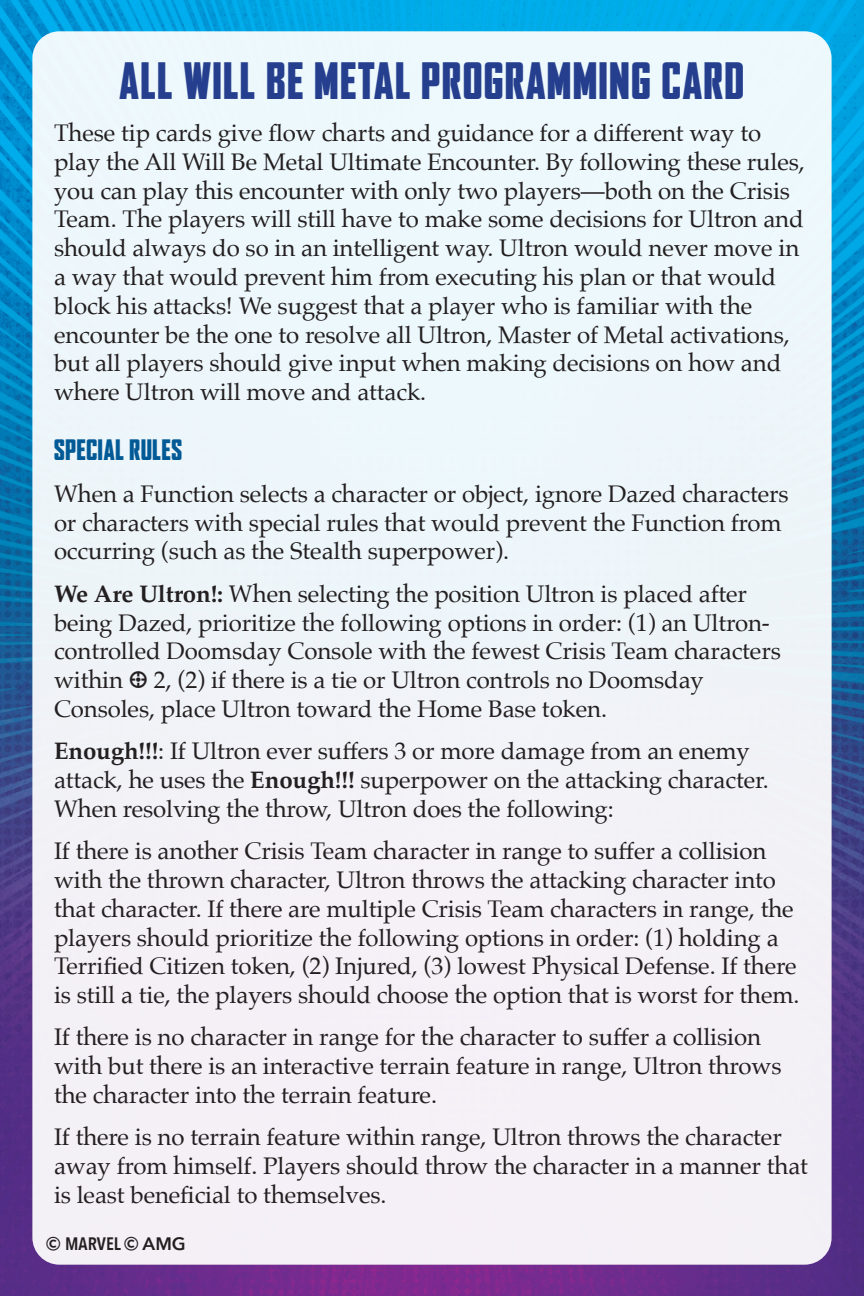
<style>
.page{position:relative;width:864px;height:1296px;background:#fff}
.page>*{position:absolute;margin:0;border:0;box-sizing:border-box;transform-origin:0 0}
.Heading_1{font:900 condensed 48px "Agency FB";letter-spacing:.04em;color:#253f8e}
.Heading_2{font:900 condensed 27px "Agency FB";letter-spacing:.03em;color:#015a96}
.t1{font:24px/28.8px "Palatino";letter-spacing:-.005em;color:#231f20}
.t2{font:600 18px "Avenir Next Condensed";color:#231f20}
.s1{font-weight:700}
.s2{font-family:"Infinity Crisis"}
.s3{font-family:"Avenir Next"}
</style>
<div class="page">
<img style="left:0;top:0;width:864px;height:1296px">
<div style="left:32px;top:31px;width:800px;height:1234px;background:#eef4f8;border-radius:27px"></div>
<p class="Heading_1" style="left:120px;top:54px;width:626px">ALL WILL BE METAL PROGRAMMING CARD</p>
<p class="t1" style="left:54px;top:118px;width:752px">These tip cards give flow charts and guidance for a different way to play the All Will Be Metal Ultimate Encounter. By following these rules, you can play this encounter with only two players—both on the Crisis Team. The players will still have to make some decisions for Ultron and should always do so in an intelligent way. Ultron would never move in a way that would prevent him from executing his plan or that would block his attacks! We suggest that a player who is familiar with the encounter be the one to resolve all Ultron, Master of Metal activations, but all players should give input when making decisions on how and where Ultron will move and attack.</p>
<p class="Heading_2" style="left:54px;top:434px;width:129px">SPECIAL RULES</p>
<p class="t1" style="left:54px;top:479px;width:736px">When a Function selects a character or object, ignore Dazed characters or characters with special rules that would prevent the Function from occurring (such as the Stealth superpower).</p>
<p class="t1" style="left:54px;top:579px;width:728px"><span class="s1">We Are Ultron!:</span> When selecting the position Ultron is placed after being Dazed, prioritize the following options in order: (1) an Ultron&shy;controlled Doomsday Console with the fewest Crisis Team characters within <span class="s2">i</span> 2, (2) if there is a tie or Ultron controls no Doomsday Consoles, place Ultron toward the Home Base token.</p>
<p class="t1" style="left:54px;top:737px;width:716px"><span class="s1">Enough!!!</span>: If Ultron ever suffers 3 or more damage from an enemy attack, he uses the <span class="s1">Enough!!!</span> superpower on the attacking character.<br>When resolving the throw, Ultron does the following:</p>
<p class="t1" style="left:54px;top:836px;width:747px">If there is another Crisis Team character in range to suffer a collision with the thrown character, Ultron throws the attacking character into that character. If there are multiple Crisis Team characters in range, the players should prioritize the following options in order: (1) holding a Terrified Citizen token, (2) Injured, (3) lowest Physical Defense. If there is still a tie, the players should choose the option that is worst for them.</p>
<p class="t1" style="left:54px;top:1023px;width:729px">If there is no character in range for the character to suffer a collision with but there is an interactive terrain feature in range, Ultron throws the character into the terrain feature.</p>
<p class="t1" style="left:54px;top:1123px;width:756px">If there is no terrain feature within range, Ultron throws the character away from himself. Players should throw the character in a manner that is least beneficial to themselves.</p>
<p class="t2" style="left:46px;top:1228px;width:141px"><span class="s3">©</span> MARVEL <span class="s3">© AMG</span></p>
</div>
